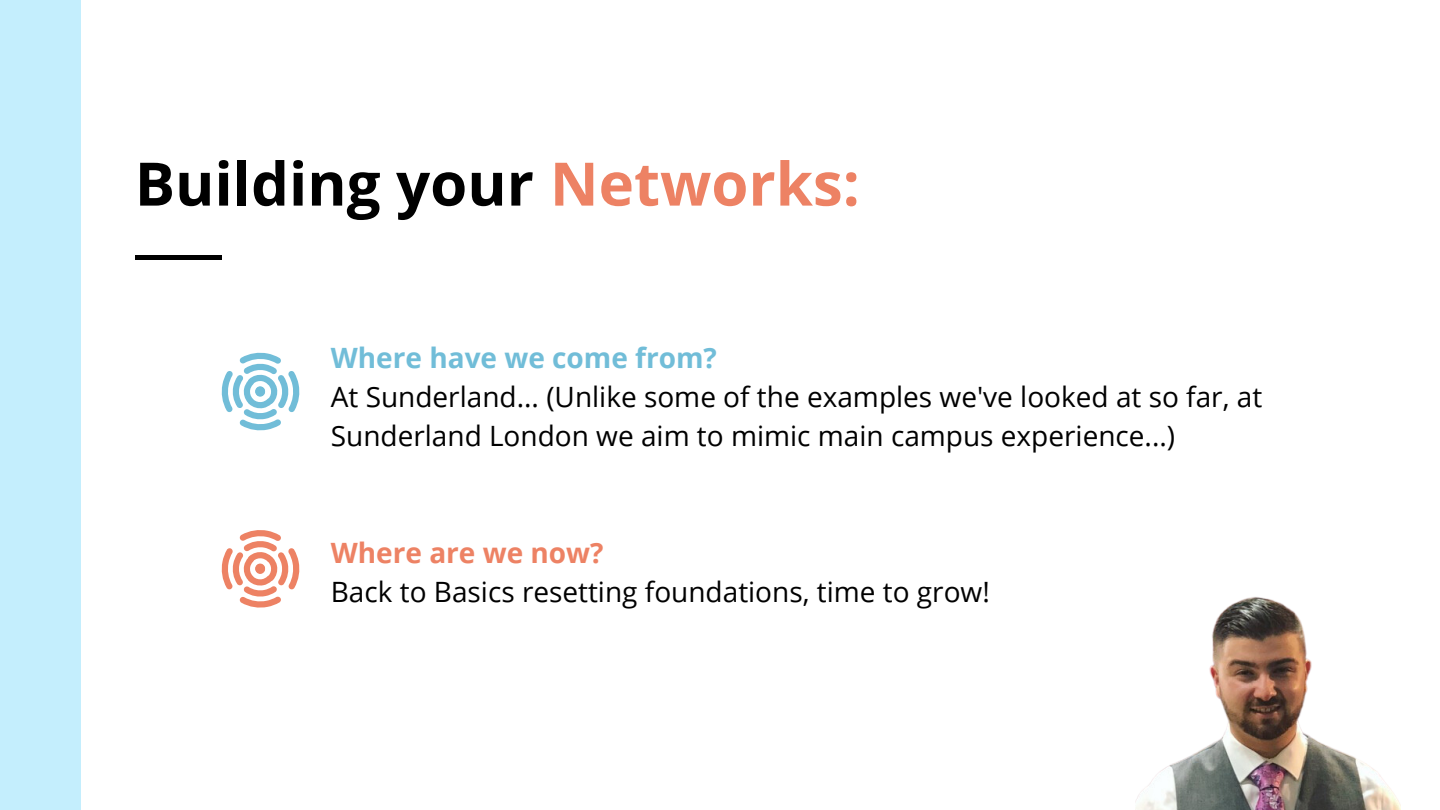
<style>
.page{position:relative;width:1440px;height:810px;background:#fff}
.page>*{position:absolute;margin:0;border:0;box-sizing:border-box;transform-origin:0 0}
.t1{font:700 60px "Open Sans";color:#000}
.t2{font:28px/39px "Open Sans";color:#000}
.t3{font:700 28px "Open Sans";color:#71bdd8}
.t4{font:700 28px "Open Sans";color:#ed8264}
.s1{color:#ed8264}
</style>
<div class="page">
<div style="left:0;top:0;width:81px;height:810px;background:#c4eefd"></div>
<div style="left:135px;top:255px;width:87px;height:5px;background:#000"></div>
<img style="left:1135px;top:597px;width:266px;height:213px">
<svg style="left:222px;top:353px;width:77px;height:77px"></svg>
<svg style="left:222px;top:530px;width:77px;height:78px"></svg>
<p class="t1" style="left:135px;top:142px;width:727px">Building your <span class="s1">Networks:</span></p>
<p class="t3" style="left:331px;top:338px;width:388px">Where have we come from?</p>
<p class="t2" style="left:331px;top:376px;width:933px">At Sunderland... (Unlike some of the examples we've looked at so far, at<br>Sunderland London we aim to mimic main campus experience...)</p>
<p class="t4" style="left:331px;top:533px;width:274px">Where are we now?</p>
<p class="t2" style="left:331px;top:571px;width:661px">Back to Basics resetting foundations, time to grow!</p>
</div>
